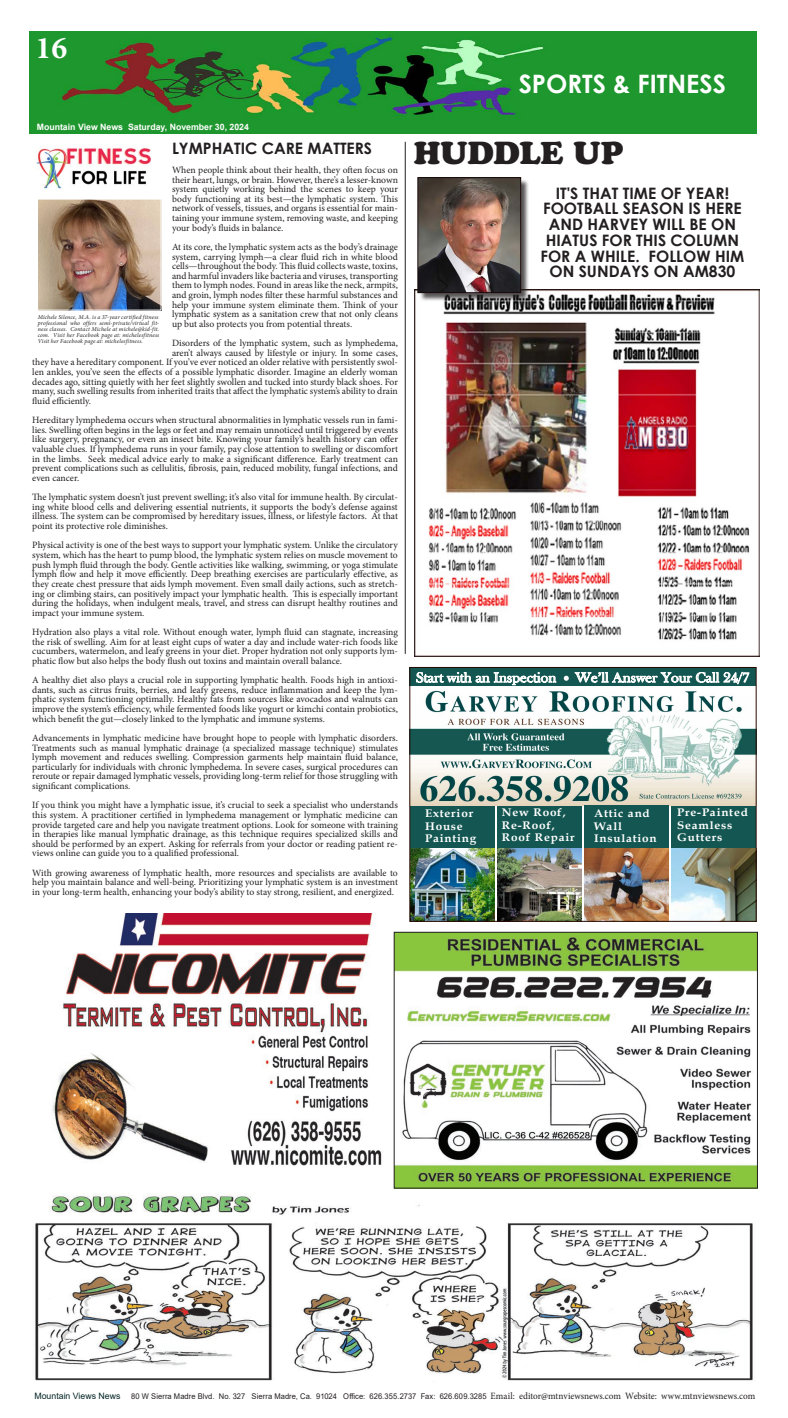
<style>
.page{position:relative;width:788px;height:1418px;background:#fff}
.page>*{position:absolute;margin:0;border:0;box-sizing:border-box;transform-origin:0 0}
.t1{font:31.5px "Cooper Black Std";color:#231f20}
.t2{font:700 31.5px "Minion Pro";color:#fff}
.t3{font:700 25.38px "Century Gothic";color:#fff}
.t4{font:700 15.75px/15.8px "Century Gothic";color:#231f20;text-align:center}
.t5{font:14.09px "Bask Old Face";color:#fff;scale:1.07 1}
.t6{font:700 11.03px/12.4px "Book Antiqua";letter-spacing:.07em;color:#fff;scale:1.07 1}
.t7{font:9.62px/9.6px "Minion Pro";letter-spacing:-.005em;color:#231f20;text-align:justify}
.t8{font:700 8.75px "Arial";color:#fff}
.Sub_1{font:7.88px "Arial";letter-spacing:.01em;color:#231f20;scale:.96 1}
.t9{font:italic 6.04px/6px "Minion Pro";letter-spacing:.02em;color:#231f20;text-align:justify}
.s1{font-size:8.75px;color:#042525}
.s2{font-family:"Minion Pro";font-size:9.62px}
</style>
<div class="page">
<div style="left:410px;top:783px;width:84px;height:138px;background:#145752"></div>
<div style="left:410px;top:667px;width:346px;height:19px;background:#145752"></div>
<img style="left:412px;top:848px;width:82px;height:71px">
<div style="left:671px;top:805px;width:85px;height:116px;background:#145752"></div>
<div style="left:497px;top:804px;width:84px;height:117px;background:#145752"></div>
<img style="left:412px;top:690px;width:342px;height:115px">
<div style="left:584px;top:805px;width:84px;height:116px;background:#145752"></div>
<img style="left:584px;top:848px;width:84px;height:71px">
<img style="left:671px;top:848px;width:83px;height:71px">
<svg style="left:563px;top:675px;width:5px;height:6px"></svg>
<img style="left:497px;top:848px;width:84px;height:71px">
<div style="left:410px;top:667px;width:346px;height:254px;border:1px solid #270a00"></div>
<img style="left:414px;top:289px;width:345px;height:367px">
<div style="left:419px;top:179px;width:110px;height:123px;background:#231f20;opacity:.75"></div>
<img style="left:419px;top:179px;width:100px;height:112px">
<div style="left:417px;top:177px;width:104px;height:116px;border:1px solid #1a0a0a"></div>
<img style="left:36px;top:148px;width:115px;height:41px">
<img style="left:38px;top:201px;width:121px;height:107px">
<div style="left:35px;top:199px;width:126px;height:111px;border:1px solid #fff"></div>
<img style="left:30px;top:32px;width:726px;height:102px">
<img style="left:52px;top:914px;width:330px;height:252px">
<img style="left:35px;top:1193px;width:718px;height:188px">
<img style="left:396px;top:934px;width:359px;height:252px">
<div style="left:394px;top:932px;width:363px;height:256px;border:1px solid #231f20"></div>
<hr style="left:405px;top:142px;width:1px;height:512px;background:#231f20">
<p class="t2" style="left:36px;top:25px;width:33px">16</p>
<p class="t8" style="left:37px;top:121px;width:214px">Mountain View News Saturday, November 30, 2024</p>
<p class="t4" style="left:172px;top:139px;width:202px">LYMPHATIC CARE MATTERS</p>
<p class="t7" style="left:172px;top:165px;width:227px">When people think about their health, they often focus on their heart, lungs, or brain. However, there’s a lesser-known system quietly working behind the scenes to keep your body functioning at its best—the lymphatic system. This network of vessels, tissues, and organs is essential for main&shy;taining your immune system, removing waste, and keeping your body’s fluids in balance.</p>
<p class="t7" style="left:172px;top:242px;width:227px">At its core, the lymphatic system acts as the body’s drainage system, carrying lymph—a clear fluid rich in white blood cells—throughout the body. This fluid collects waste, toxins, and harmful invaders like bacteria and viruses, transporting them to lymph nodes. Found in areas like the neck, armpits, and groin, lymph nodes filter these harmful substances and help your immune system eliminate them. Think of your lymphatic system as a sanitation crew that not only cleans up but also protects you from potential threats.</p>
<p class="t7" style="left:172px;top:338px;width:227px">Disorders of the lymphatic system, such as lymphedema,</p>
<p class="t7" style="left:172px;top:348px;width:227px">aren’t always caused by lifestyle or injury. In some cases,</p>
<p class="t7" style="left:32px;top:357px;width:367px">they have a hereditary component. If you’ve ever noticed an older relative with persistently swol-</p>
<p class="t7" style="left:32px;top:367px;width:367px">len ankles, you’ve seen the effects of a possible lymphatic disorder. Imagine an elderly woman</p>
<p class="t7" style="left:32px;top:377px;width:367px">decades ago, sitting quietly with her feet slightly swollen and tucked into sturdy black shoes. For</p>
<p class="t7" style="left:32px;top:386px;width:367px">many, such swelling results from inherited traits that affect the lymphatic system’s ability to drain</p>
<p class="t7" style="left:32px;top:396px;width:60px">fluid efficiently.</p>
<p class="t7" style="left:32px;top:415px;width:367px">Hereditary lymphedema occurs when structural abnormalities in lymphatic vessels run in fami&shy;lies. Swelling often begins in the legs or feet and may remain unnoticed until triggered by events like surgery, pregnancy, or even an insect bite. Knowing your family’s health history can offer valuable clues. If lymphedema runs in your family, pay close attention to swelling or discomfort in the limbs. Seek medical advice early to make a significant difference. Early treatment can prevent complications such as cellulitis, fibrosis, pain, reduced mobility, fungal infections, and even cancer.</p>
<p class="t7" style="left:32px;top:492px;width:367px">The lymphatic system doesn’t just prevent swelling; it’s also vital for immune health. By circulat&shy;ing white blood cells and delivering essential nutrients, it supports the body’s defense against illness. The system can be compromised by hereditary issues, illness, or lifestyle factors. At that point its protective role diminishes.</p>
<p class="t7" style="left:32px;top:540px;width:367px">Physical activity is one of the best ways to support your lymphatic system. Unlike the circulatory system, which has the heart to pump blood, the lymphatic system relies on muscle movement to push lymph fluid through the body. Gentle activities like walking, swimming, or yoga stimulate lymph flow and help it move efficiently. Deep breathing exercises are particularly effective, as they create chest pressure that aids lymph movement. Even small daily actions, such as stretch&shy;ing or climbing stairs, can positively impact your lymphatic health. This is especially important during the holidays, when indulgent meals, travel, and stress can disrupt healthy routines and impact your immune system.</p>
<p class="t7" style="left:32px;top:627px;width:367px">Hydration also plays a vital role. Without enough water, lymph fluid can stagnate, increasing the risk of swelling. Aim for at least eight cups of water a day and include water-rich foods like cucumbers, watermelon, and leafy greens in your diet. Proper hydration not only supports lym&shy;phatic flow but also helps the body flush out toxins and maintain overall balance.</p>
<p class="t7" style="left:32px;top:675px;width:367px">A healthy diet also plays a crucial role in supporting lymphatic health. Foods high in antioxi&shy;dants, such as citrus fruits, berries, and leafy greens, reduce inflammation and keep the lym&shy;phatic system functioning optimally. Healthy fats from sources like avocados and walnuts can improve the system’s efficiency, while fermented foods like yogurt or kimchi contain probiotics, which benefit the gut—closely linked to the lymphatic and immune systems.</p>
<p class="t7" style="left:32px;top:733px;width:367px">Advancements in lymphatic medicine have brought hope to people with lymphatic disorders.<br>Treatments such as manual lymphatic drainage (a specialized massage technique) stimulates lymph movement and reduces swelling. Compression garments help maintain fluid balance, particularly for individuals with chronic lymphedema. In severe cases, surgical procedures can reroute or repair damaged lymphatic vessels, providing long-term relief for those struggling with significant complications.</p>
<p class="t7" style="left:32px;top:800px;width:367px">If you think you might have a lymphatic issue, it’s crucial to seek a specialist who understands this system. A practitioner certified in lymphedema management or lymphatic medicine can provide targeted care and help you navigate treatment options. Look for someone with training in therapies like manual lymphatic drainage, as this technique requires specialized skills and should be performed by an expert. Asking for referrals from your doctor or reading patient re&shy;views online can guide you to a qualified professional.</p>
<p class="t7" style="left:32px;top:868px;width:367px">With growing awareness of lymphatic health, more resources and specialists are available to help you maintain balance and well-being. Prioritizing your lymphatic system is an investment in your long-term health, enhancing your body’s ability to stay strong, resilient, and energized.</p>
<p class="t9" style="left:38px;top:314px;width:122px">Michele Silence, M.A. is a 37-year certified fitness</p>
<p class="t9" style="left:38px;top:320px;width:123px">professional who offers semi-private/virtual fit&shy;ness classes. Contact Michele at michele@kid-fit. com. Visit her Facebook page at: michelesfitness Visit her Facebook page at: michelesfitness.</p>
<p class="t3" style="left:518px;top:64px;width:209px">SPORTS &amp; FITNESS</p>
<p class="t1" style="left:413px;top:134px;width:211px">HUDDLE UP</p>
<p class="t4" style="left:555px;top:184px;width:175px">IT'S THAT TIME OF YEAR!</p>
<p class="t4" style="left:540px;top:200px;width:205px">FOOTBALL SEASON IS HERE<br>AND HARVEY WILL BE ON<br>HIATUS FOR THIS COLUMN<br>FOR A WHILE. FOLLOW HIM<br>ON SUNDAYS ON AM830</p>
<p class="t5" style="left:416px;top:669px;width:133px">Start with an Inspection</p>
<p class="t5" style="left:575px;top:669px;width:165px">We’ll Answer Your Call 24/7</p>
<p class="t6" style="left:425px;top:807px;width:49px">Exterior<br>House<br>Painting</p>
<p class="t6" style="left:502px;top:806px;width:70px">New Roof,<br>Re-Roof,<br>Roof Repair</p>
<p class="t6" style="left:594px;top:807px;width:60px">Attic and<br>Wall<br>Insulation</p>
<p class="t6" style="left:677px;top:806px;width:68px">Pre-Painted<br>Seamless<br>Gutters</p>
<p class="Sub_1" style="left:34px;top:1390px;width:752px"><span class="s1">Mountain Views News</span> 80 W Sierra Madre Blvd. No. 327 Sierra Madre, Ca. 91024 Office: 626.355.2737 Fax: 626.609.3285 <span class="s2">Email: editor@mtnviewsnews.com Website: www.mtnviewsnews.com</span></p>
</div>
